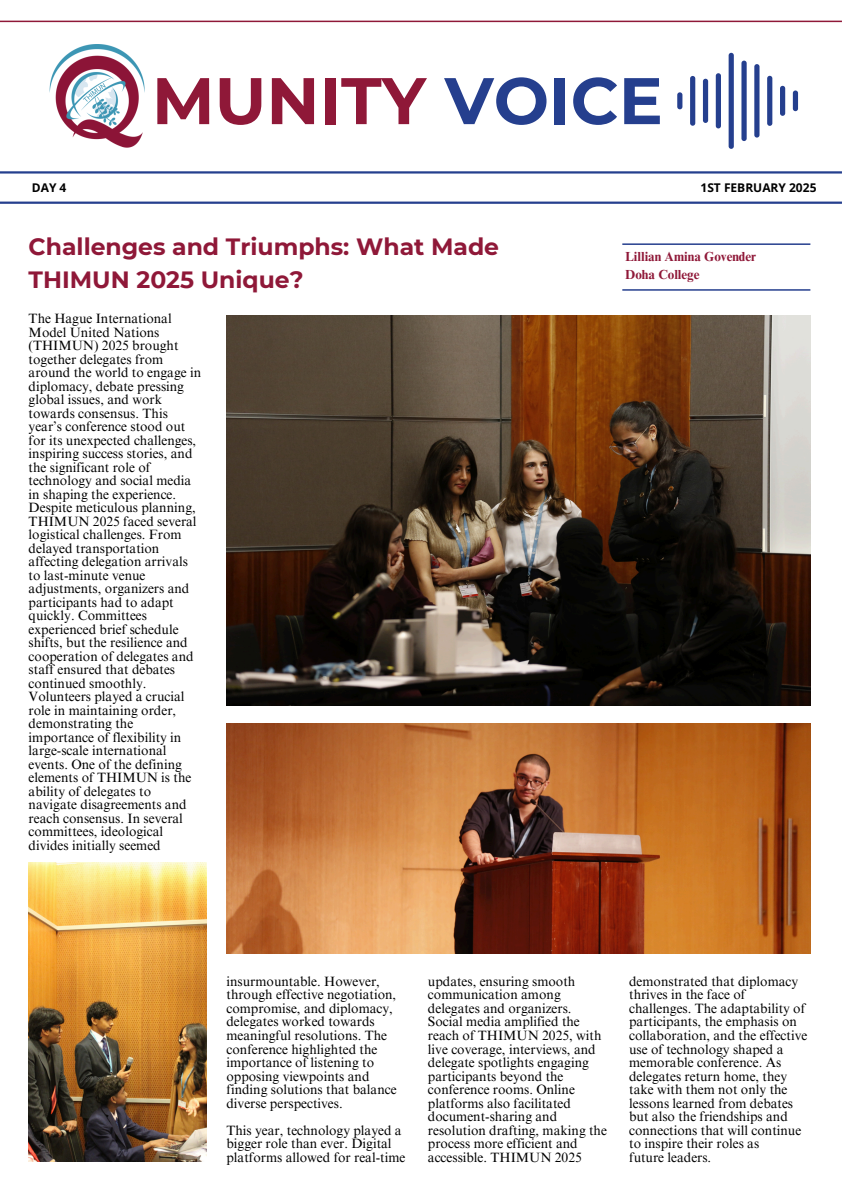
<style>
.page{position:relative;width:842px;height:1191px;background:#fff}
.page>*{position:absolute;margin:0;border:0;box-sizing:border-box;transform-origin:0 0}
.t1{font:700 65.7px "Montserrat";color:#8f1838}
.t2{font:700 23.5px/32.2px "Montserrat";color:#8f1838}
.t3{font:13.5px/13.5px "Times NRMT Pro";color:#000}
.t4{font:700 13.1px/18px "Times NRMT Pro";color:#8f1838}
.t5{font:700 12px "Open Sans";color:#000}
.s1{color:#253f8e}
</style>
<div class="page">
<hr style="left:622px;top:243px;width:188px;height:2px;background:#253f8e">
<hr style="left:622px;top:289px;width:188px;height:2px;background:#253f8e">
<hr style="left:0;top:21px;width:842px;height:1px;background:#8f1838">
<hr style="left:0;top:171px;width:842px;height:2px;background:#253f8e">
<img style="left:49px;top:44px;width:96px;height:104px">
<hr style="left:0;top:201px;width:842px;height:3px;background:#253f8e">
<div style="left:677px;top:92px;width:5px;height:17px;background:#253f8e;border-radius:3px"></div>
<div style="left:690px;top:76px;width:5px;height:50px;background:#253f8e;border-radius:3px"></div>
<div style="left:703px;top:79px;width:5px;height:44px;background:#253f8e;border-radius:3px"></div>
<div style="left:716px;top:73px;width:5px;height:55px;background:#253f8e;border-radius:3px"></div>
<div style="left:729px;top:53px;width:5px;height:96px;background:#253f8e;border-radius:3px"></div>
<div style="left:741px;top:61px;width:6px;height:80px;background:#253f8e;border-radius:3px"></div>
<div style="left:754px;top:64px;width:5px;height:73px;background:#253f8e;border-radius:3px"></div>
<div style="left:767px;top:76px;width:5px;height:50px;background:#253f8e;border-radius:3px"></div>
<div style="left:780px;top:86px;width:5px;height:30px;background:#253f8e;border-radius:3px"></div>
<div style="left:793px;top:90px;width:5px;height:21px;background:#253f8e;border-radius:3px"></div>
<img style="left:29px;top:862px;width:177px;height:299px">
<img style="left:226px;top:315px;width:584px;height:390px">
<img style="left:226px;top:723px;width:584px;height:230px">
<p class="t1" style="left:152px;top:60px;width:512px">MUNITY <span class="s1">VOICE</span></p>
<p class="t5" style="left:32px;top:179px;width:36px">DAY 4</p>
<p class="t5" style="left:700px;top:179px;width:118px">1ST FEBRUARY 2025</p>
<p class="t2" style="left:29px;top:231px;width:472px">Challenges and Triumphs: What Made<br>THIMUN 2025 Unique?</p>
<p class="t3" style="left:29px;top:313px;width:174px">The Hague International<br>Model United Nations (THIMUN) 2025 brought together delegates from around the world to engage in diplomacy, debate pressing global issues, and work towards consensus. This year’s conference stood out for its unexpected challenges, inspiring success stories, and the significant role of technology and social media in shaping the experience.<br>Despite meticulous planning,<br>THIMUN 2025 faced several logistical challenges. From delayed transportation affecting delegation arrivals to last-minute venue adjustments, organizers and participants had to adapt quickly. Committees experienced brief schedule shifts, but the resilience and cooperation of delegates and staff ensured that debates continued smoothly.<br>Volunteers played a crucial role in maintaining order, demonstrating the importance of flexibility in large-scale international events. One of the defining elements of THIMUN is the ability of delegates to navigate disagreements and reach consensus. In several committees, ideological divides initially seemed</p>
<p class="t4" style="left:625px;top:249px;width:133px">Lillian Amina Govender<br>Doha College</p>
<h1 class="t3" style="left:226px;top:976px;width:172px">insurmountable. However, through effective negotiation, compromise, and diplomacy, delegates worked towards meaningful resolutions. The conference highlighted the importance of listening to opposing viewpoints and finding solutions that balance diverse perspectives.</h1>
<p class="t3" style="left:226px;top:1124px;width:180px">This year, technology played a bigger role than ever. Digital platforms allowed for real-time</p>
<h2 class="t3" style="left:428px;top:976px;width:180px">updates, ensuring smooth communication among delegates and organizers.<br>Social media amplified the reach of THIMUN 2025, with live coverage, interviews, and delegate spotlights engaging participants beyond the conference rooms. Online platforms also facilitated document-sharing and resolution drafting, making the process more efficient and accessible. THIMUN 2025</h2>
<p class="t3" style="left:629px;top:976px;width:180px">demonstrated that diplomacy thrives in the face of challenges. The adaptability of participants, the emphasis on collaboration, and the effective use of technology shaped a memorable conference. As delegates return home, they take with them not only the lessons learned from debates but also the friendships and connections that will continue to inspire their roles as<br>future leaders.</p>
</div>
